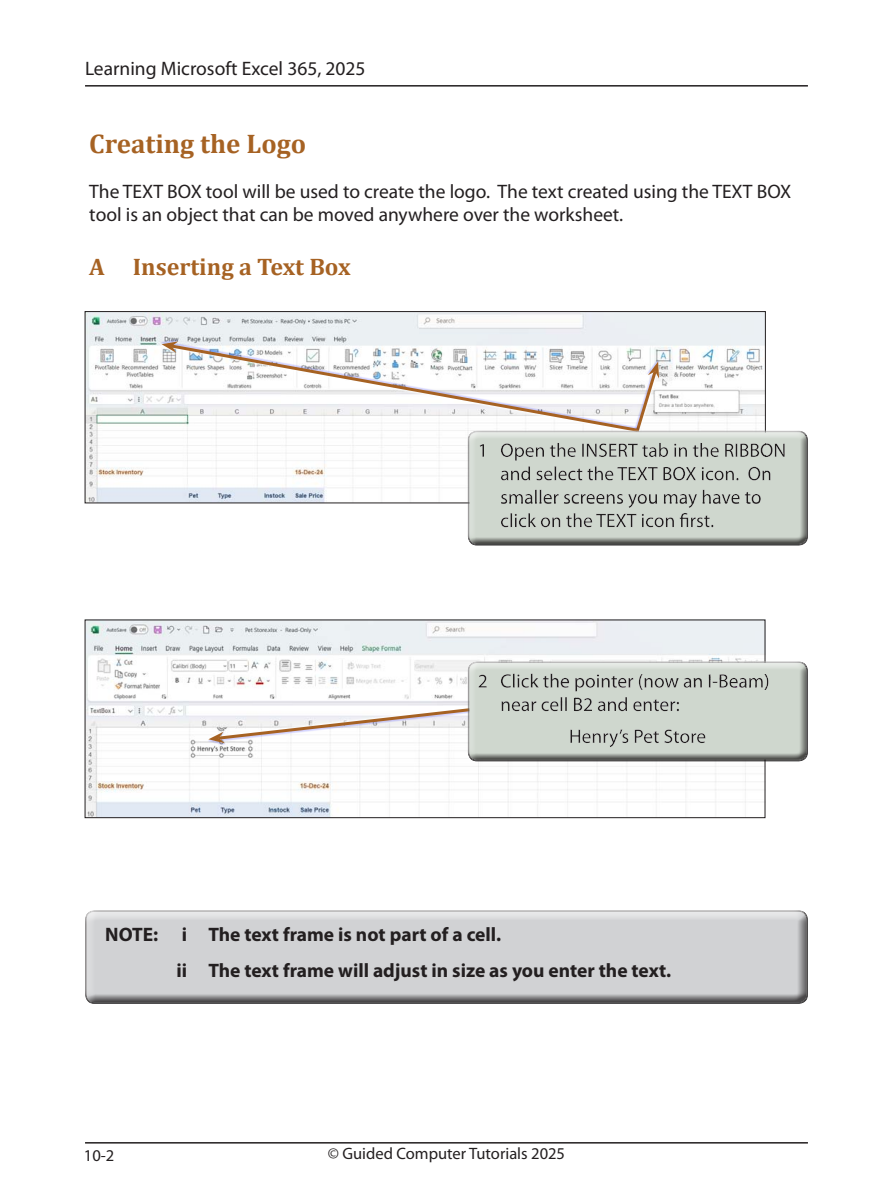
<style>
.page{position:relative;width:893px;height:1191px;background:#fff}
.page>*{position:absolute;margin:0;border:0;box-sizing:border-box;transform-origin:0 0}
.Sub-Head{font:700 27px "Cambria";color:#a66223}
.Sub-Head_point{font:700 24px "Cambria";color:#a66223}
.Paragraph{font:19.5px/23.4px "Myriad Pro";color:#231f20}
.NB_points{font:700 19.5px "Myriad Pro";color:#231f20}
.Body{font:19.5px "Myriad Pro";color:#231f20}
.Body-2{font:16.5px "Myriad Pro";color:#231f20}
</style>
<div class="page">
<hr style="left:85px;top:1142px;width:723px;height:1px;background:#231f20">
<hr style="left:85px;top:85px;width:723px;height:2px;background:#231f20">
<div style="left:85px;top:908px;width:723px;height:90px;background:#fff;opacity:.75"></div>
<div style="left:85px;top:911px;width:723px;height:93px;background:#231f20;opacity:.75"></div>
<img style="left:87px;top:313px;width:677px;height:188px">
<div style="left:633px;top:359px;width:27px;height:73px;background:#00f;opacity:.18"></div>
<div style="left:160px;top:339px;width:480px;height:93px;background:#00f;opacity:.18"></div>
<svg style="left:168px;top:342px;width:473px;height:92px"></svg>
<svg style="left:162px;top:341px;width:16px;height:12px"></svg>
<img style="left:87px;top:621px;width:676px;height:195px">
<div style="left:85px;top:619px;width:680px;height:199px;border:1px solid #231f20"></div>
<svg style="left:468px;top:361px;width:298px;height:69px"></svg>
<div style="left:468px;top:432px;width:342px;height:113px;background:#231f20;opacity:.75"></div>
<svg style="left:208px;top:661px;width:260px;height:100px"></svg>
<div style="left:468px;top:662px;width:340px;height:99px;background:#231f20;opacity:.75"></div>
<p class="Body" style="left:85px;top:57px;width:282px">Learning Microsoft Excel 365, 2025</p>
<p class="Sub-Head" style="left:89px;top:125px;width:218px">Creating the Logo</p>
<p class="Paragraph" style="left:89px;top:179px;width:704px">The TEXT BOX tool will be used to create the logo. The text created using the TEXT BOX tool is an object that can be moved anywhere over the worksheet.</p>
<p class="Sub-Head_point" style="left:89px;top:250px;width:263px">A Inserting a Text Box</p>
<p class="NB_points" style="left:105px;top:921px;width:397px">NOTE: i The text frame is not part of a cell.</p>
<p class="NB_points" style="left:176px;top:957px;width:496px">ii The text frame will adjust in size as you enter the text.</p>
<p class="Body-2" style="left:84px;top:1144px;width:32px">10-2</p>
<p class="Body-2" style="left:328px;top:1143px;width:239px">© Guided Computer Tutorials 2025</p>
</div>
